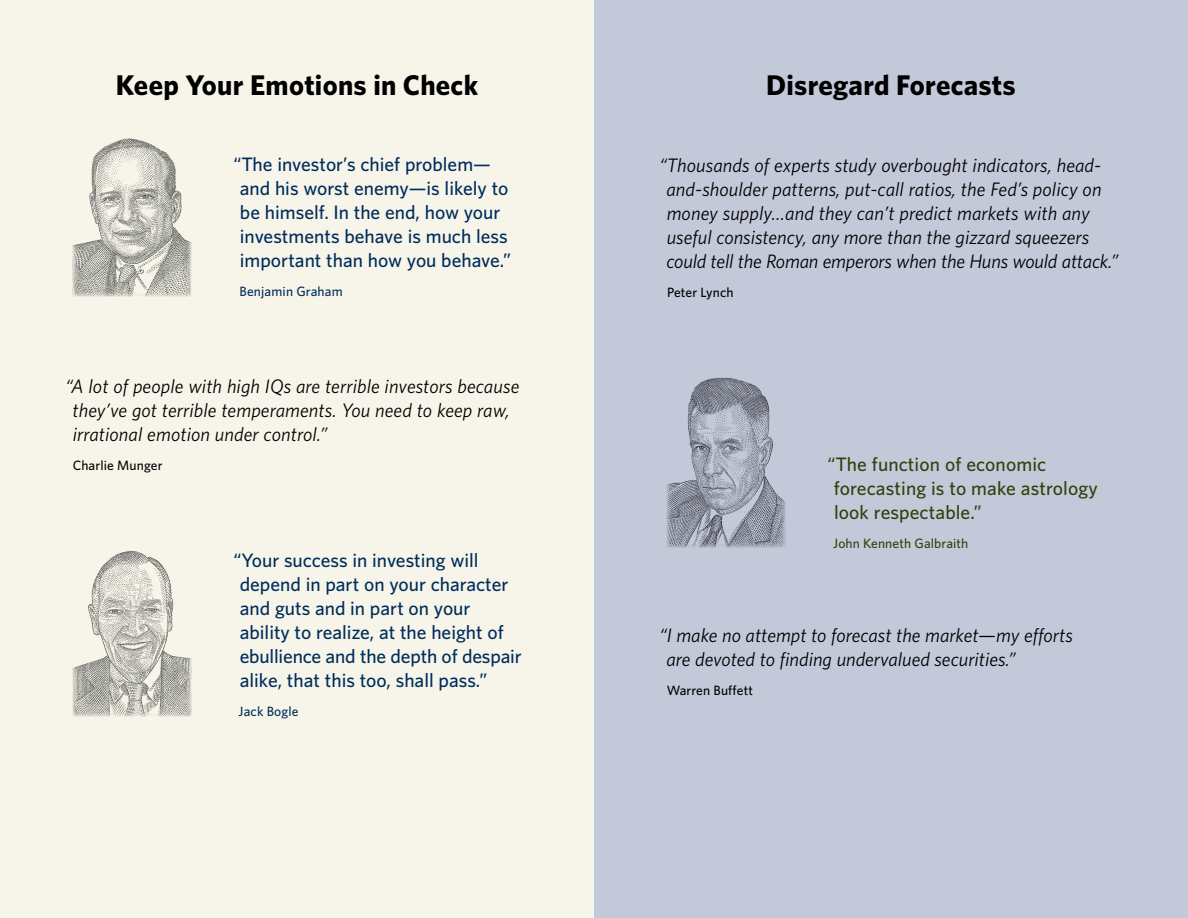
<style>
.page{position:relative;width:1188px;height:918px;background:#fff}
.page>*{position:absolute;margin:0;border:0;box-sizing:border-box;transform-origin:0 0}
.Heading{font:700 28.5px "Whitney";letter-spacing:.01em;color:#000}
.t1{font:italic 19.5px/24px "Whitney";color:#000}
.t2{font:500 19.5px/24px "Whitney";color:#002d5b}
.t3{font:500 19.5px/24px "Whitney";letter-spacing:.005em;color:#2d430c}
.Quote_Name{font:500 13.5px "Whitney";letter-spacing:.01em;color:#000}
.Quote_Name-2{font:500 13.5px "Whitney";letter-spacing:.01em;color:#002d5b}
.Quote_Name-3{font:500 13.5px "Whitney";letter-spacing:.01em;color:#2d430c}
</style>
<div class="page">
<div style="left:594px;top:0;width:594px;height:918px;background:#c4c9da"></div>
<div style="left:0;top:0;width:594px;height:918px;background:#f7f5ea"></div>
<img style="left:72px;top:138px;width:120px;height:158px">
<img style="left:666px;top:377px;width:120px;height:171px">
<img style="left:72px;top:551px;width:120px;height:165px">
<p class="Heading" style="left:116px;top:66px;width:364px">Keep Your Emotions in Check</p>
<p class="Heading" style="left:766px;top:66px;width:251px">Disregard Forecasts</p>
<p class="t2" style="left:240px;top:152px;width:273px;text-indent:-6px">“The investor’s chief problem— and his worst enemy—is likely to be himself. In the end, how your investments behave is much less important than how you behave.”</p>
<p class="Quote_Name-2" style="left:240px;top:283px;width:105px">Benjamin Graham</p>
<p class="t1" style="left:72px;top:374px;width:448px;text-indent:-7px">“A lot of people with high IQs are terrible investors because they’ve got terrible temperaments. You need to keep raw, irrational emotion under control.”</p>
<p class="Quote_Name" style="left:73px;top:456px;width:91px">Charlie Munger</p>
<p class="t2" style="left:240px;top:548px;width:284px;text-indent:-6px">“Your success in investing will depend in part on your character and guts and in part on your ability to realize, at the height of ebullience and the depth of despair alike, that this too, shall pass.”</p>
<p class="Quote_Name-2" style="left:239px;top:703px;width:62px">Jack Bogle</p>
<p class="t1" style="left:666px;top:153px;width:454px;text-indent:-7px">“Thousands of experts study overbought indicators, head&shy;and-shoulder patterns, put-call ratios, the Fed’s policy on money supply…and they can’t predict markets with any useful consistency, any more than the gizzard squeezers could tell the Roman emperors when the Huns would attack.”</p>
<p class="Quote_Name" style="left:667px;top:283px;width:68px">Peter Lynch</p>
<p class="t3" style="left:834px;top:452px;width:265px;text-indent:-6px">“The function of economic forecasting is to make astrology look respectable.”</p>
<p class="Quote_Name-3" style="left:833px;top:534px;width:137px">John Kenneth Galbraith</p>
<p class="t1" style="left:666px;top:623px;width:408px;text-indent:-7px">“I make no attempt to forecast the market—my efforts are devoted to finding undervalued securities.”</p>
<p class="Quote_Name" style="left:667px;top:681px;width:88px">Warren Buffett</p>
</div>
